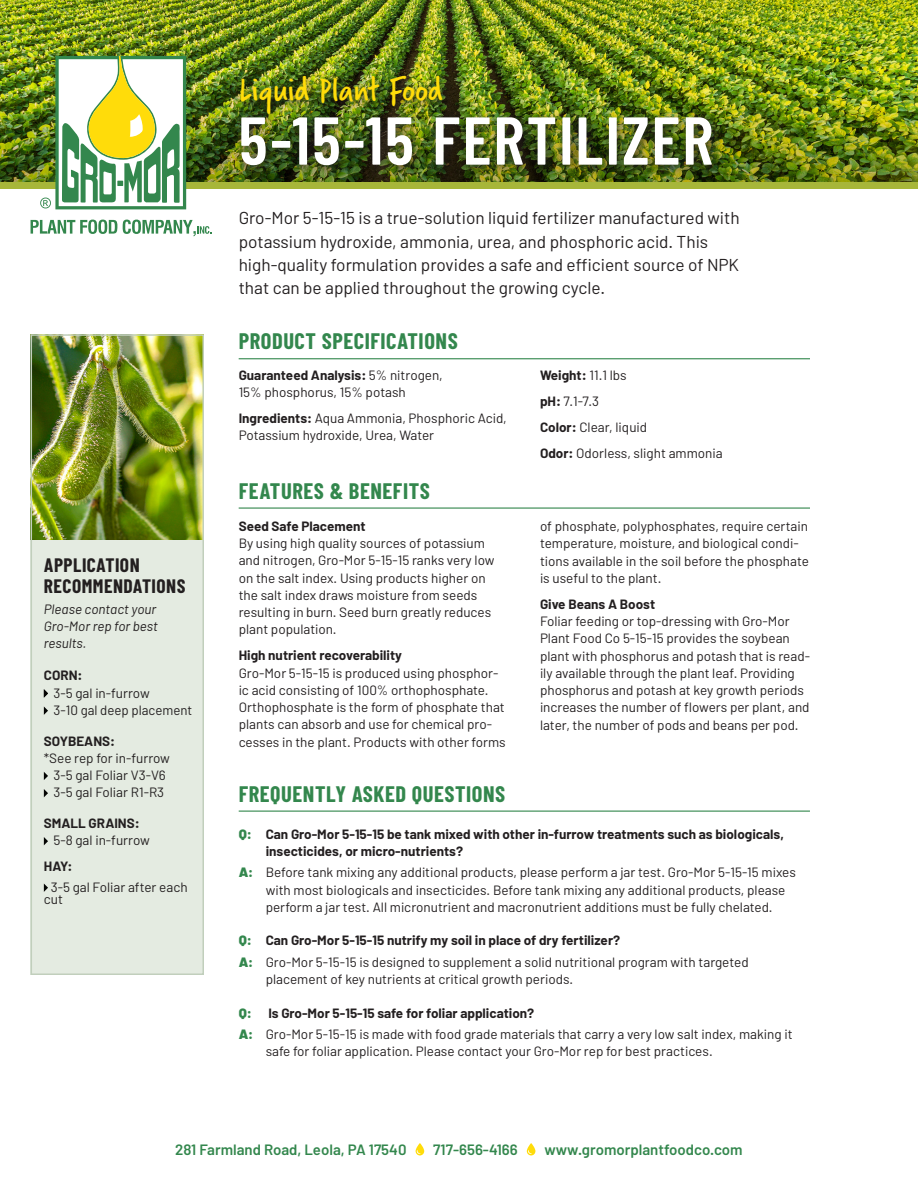
<style>
.page{position:relative;width:918px;height:1188px;background:#fff}
.page>*{position:absolute;margin:0;border:0;box-sizing:border-box;transform-origin:0 0}
.Headings{font:600 67.5px "Barlow Condensed";letter-spacing:.025em;color:#fff}
.t1{font:36px "Verveine";color:#ffdc0a}
.Small_Subheading{font:700 22.5px "Barlow Condensed";letter-spacing:.025em;color:#33874d}
.t2{font:700 19.5px/21px "Barlow Condensed";letter-spacing:.025em;color:#231f20}
.t3{font:17.25px/23.2px "Barlow";color:#231f20}
.t4{font:600 15px "Barlow";color:#33874d}
.Smaller_Body_Copy{font:13.5px/17.2px "Barlow";color:#231f20}
.Smaller_Body_Copy-2{font:700 13.5px/17.2px "Barlow";color:#231f20}
.Smaller_Body_Copy-3{font:italic 13.5px/17.2px "Barlow";color:#231f20;text-align:justify}
.s1{font-weight:700}
.s2{font-weight:400}
.s3{font-weight:900;color:#33874d}
</style>
<div class="page">
<div style="left:31px;top:527px;width:173px;height:448px;background:#e4ebe1"></div>
<hr style="left:239px;top:358px;width:571px;height:1px;background:#33874d">
<img style="left:0;top:0;width:918px;height:88px">
<img style="left:0;top:88px;width:918px;height:94px">
<div style="left:0;top:182px;width:918px;height:7px;background:#a7b639"></div>
<svg style="left:31px;top:220px;width:86px;height:14px"></svg>
<svg style="left:123px;top:220px;width:88px;height:16px"></svg>
<svg style="left:40px;top:56px;width:146px;height:153px"></svg>
<div style="left:232px;top:68px;width:492px;height:111px;background:#231f20;opacity:.9"></div>
<svg style="left:416px;top:1143px;width:8px;height:12px"></svg>
<svg style="left:527px;top:1143px;width:8px;height:12px"></svg>
<img style="left:34px;top:337px;width:167px;height:203px">
<hr style="left:239px;top:508px;width:571px;height:1px;background:#33874d">
<svg style="left:44px;top:706px;width:4px;height:9px"></svg>
<svg style="left:44px;top:772px;width:4px;height:8px"></svg>
<svg style="left:44px;top:789px;width:4px;height:8px"></svg>
<svg style="left:44px;top:837px;width:4px;height:8px"></svg>
<svg style="left:44px;top:884px;width:4px;height:8px"></svg>
<hr style="left:239px;top:811px;width:571px;height:1px;background:#33874d">
<svg style="left:44px;top:689px;width:4px;height:9px"></svg>
<div style="left:31px;top:334px;width:173px;height:641px;border:2px solid #c1cfbc"></div>
<p class="t1" style="left:239px;top:65px;width:206px">Liquid Plant Food</p>
<p class="Headings" style="left:239px;top:98px;width:476px">5-15-15 FERTILIZER</p>
<p class="t3" style="left:239px;top:206px;width:503px">Gro-Mor 5-15-15 is a true-solution liquid fertilizer manufactured with potassium hydroxide, ammonia, urea, and phosphoric acid. This high-quality formulation provides a safe and efficient source of NPK that can be applied throughout the growing cycle.</p>
<p class="t2" style="left:44px;top:554px;width:143px">APPLICATION<br>RECOMMENDATIONS</p>
<p class="Smaller_Body_Copy-3" style="left:44px;top:599px;width:115px">Please contact your Gro-Mor rep for best results.</p>
<p class="Smaller_Body_Copy" style="left:53px;top:667px;width:140px;text-indent:-10px"><span class="s1">CORN:<br></span>3-5 gal in-furrow<br>3-10 gal deep placement</p>
<p class="Smaller_Body_Copy-2" style="left:44px;top:732px;width:73px">SOYBEANS:</p>
<p class="Smaller_Body_Copy" style="left:44px;top:749px;width:128px">*See rep for in-furrow</p>
<p class="Smaller_Body_Copy" style="left:53px;top:766px;width:114px">3-5 gal Foliar V3-V6</p>
<p class="Smaller_Body_Copy" style="left:53px;top:784px;width:112px">3-5 gal Foliar R1-R3</p>
<p class="Smaller_Body_Copy" style="left:53px;top:814px;width:98px;text-indent:-10px"><span class="s1">SMALL GRAINS:<br></span>5-8 gal in-furrow</p>
<p class="Smaller_Body_Copy-2" style="left:44px;top:858px;width:30px">HAY:</p>
<p class="Smaller_Body_Copy" style="left:44px;top:881px;width:145px;line-height:12px;text-indent:7px">3-5 gal Foliar after each cut</p>
<p class="Small_Subheading" style="left:239px;top:327px;width:221px">PRODUCT SPECIFICATIONS</p>
<p class="Smaller_Body_Copy" style="left:239px;top:366px;width:206px"><span class="s1">Guaranteed Analysis:</span> 5% nitrogen,<br>15% phosphorus, 15% potash</p>
<p class="Smaller_Body_Copy" style="left:239px;top:409px;width:270px"><span class="s1">Ingredients:</span> Aqua Ammonia, Phosphoric Acid,<br>Potassium hydroxide, Urea, Water</p>
<p class="Small_Subheading" style="left:239px;top:477px;width:193px">FEATURES &amp; BENEFITS</p>
<p class="Smaller_Body_Copy" style="left:239px;top:517px;width:257px"><span class="s1">Seed Safe Placement<br></span>By using high quality sources of potassium and nitrogen, Gro-Mor 5-15-15 ranks very low on the salt index. Using products higher on the salt index draws moisture from seeds resulting in burn. Seed burn greatly reduces plant population.</p>
<p class="Smaller_Body_Copy" style="left:239px;top:647px;width:269px"><span class="s1">High nutrient recoverability<br></span>Gro-Mor 5-15-15 is produced using phosphor&shy;ic acid consisting of 100% orthophosphate.<br>Orthophosphate is the form of phosphate that plants can absorb and use for chemical pro&shy;cesses in the plant. Products with other forms</p>
<p class="Small_Subheading" style="left:239px;top:780px;width:268px">FREQUENTLY ASKED QUESTIONS</p>
<p class="Smaller_Body_Copy-2" style="left:540px;top:367px;width:88px">Weight: <span class="s2">11.1 lbs</span></p>
<p class="Smaller_Body_Copy" style="left:540px;top:392px;width:61px"><span class="s1">pH:</span> 7.1-7.3</p>
<p class="Smaller_Body_Copy" style="left:540px;top:418px;width:109px"><span class="s1">Color:</span> Clear, liquid</p>
<p class="Smaller_Body_Copy" style="left:540px;top:444px;width:184px"><span class="s1">Odor:</span> Odorless, slight ammonia</p>
<p class="Smaller_Body_Copy" style="left:540px;top:517px;width:270px">of phosphate, polyphosphates, require certain temperature, moisture, and biological condi&shy;tions available in the soil before the phosphate is useful to the plant.</p>
<p class="Smaller_Body_Copy" style="left:540px;top:595px;width:271px"><span class="s1">Give Beans A Boost<br></span>Foliar feeding or top-dressing with Gro-Mor Plant Food Co 5-15-15 provides the soybean plant with phosphorus and potash that is read&shy;ily available through the plant leaf. Providing phosphorus and potash at key growth periods increases the number of flowers per plant, and later, the number of pods and beans per pod.</p>
<p class="Smaller_Body_Copy-2" style="left:266px;top:825px;width:520px;text-indent:-27px"><span class="s3">Q:</span> Can Gro-Mor 5-15-15 be tank mixed with other in-furrow treatments such as biologicals, insecticides, or micro-nutrients?</p>
<p class="Smaller_Body_Copy" style="left:266px;top:864px;width:532px;text-indent:-27px"><span class="s3">A:</span> Before tank mixing any additional products, please perform a jar test. Gro-Mor 5-15-15 mixes with most biologicals and insecticides. Before tank mixing any additional products, please perform a jar test. All micronutrient and macronutrient additions must be fully chelated.</p>
<p class="Smaller_Body_Copy-2" style="left:239px;top:932px;width:383px"><span class="s3">Q:</span> Can Gro-Mor 5-15-15 nutrify my soil in place of dry fertilizer?</p>
<p class="Smaller_Body_Copy" style="left:266px;top:953px;width:484px;text-indent:-27px"><span class="s3">A:</span> Gro-Mor 5-15-15 is designed to supplement a solid nutritional program with targeted placement of key nutrients at critical growth periods.</p>
<p class="Smaller_Body_Copy-2" style="left:239px;top:1004px;width:297px"><span class="s3">Q:</span> Is Gro-Mor 5-15-15 safe for foliar application?</p>
<p class="Smaller_Body_Copy" style="left:266px;top:1025px;width:528px;text-indent:-27px"><span class="s3">A:</span> Gro-Mor 5-15-15 is made with food grade materials that carry a very low salt index, making it safe for foliar application. Please contact your Gro-Mor rep for best practices.</p>
<p class="t4" style="left:175px;top:1141px;width:233px">281 Farmland Road, Leola, PA 17540</p>
<p class="t4" style="left:433px;top:1141px;width:86px">717-656-4166</p>
<p class="t4" style="left:544px;top:1141px;width:200px">www.gromorplantfoodco.com</p>
</div>
